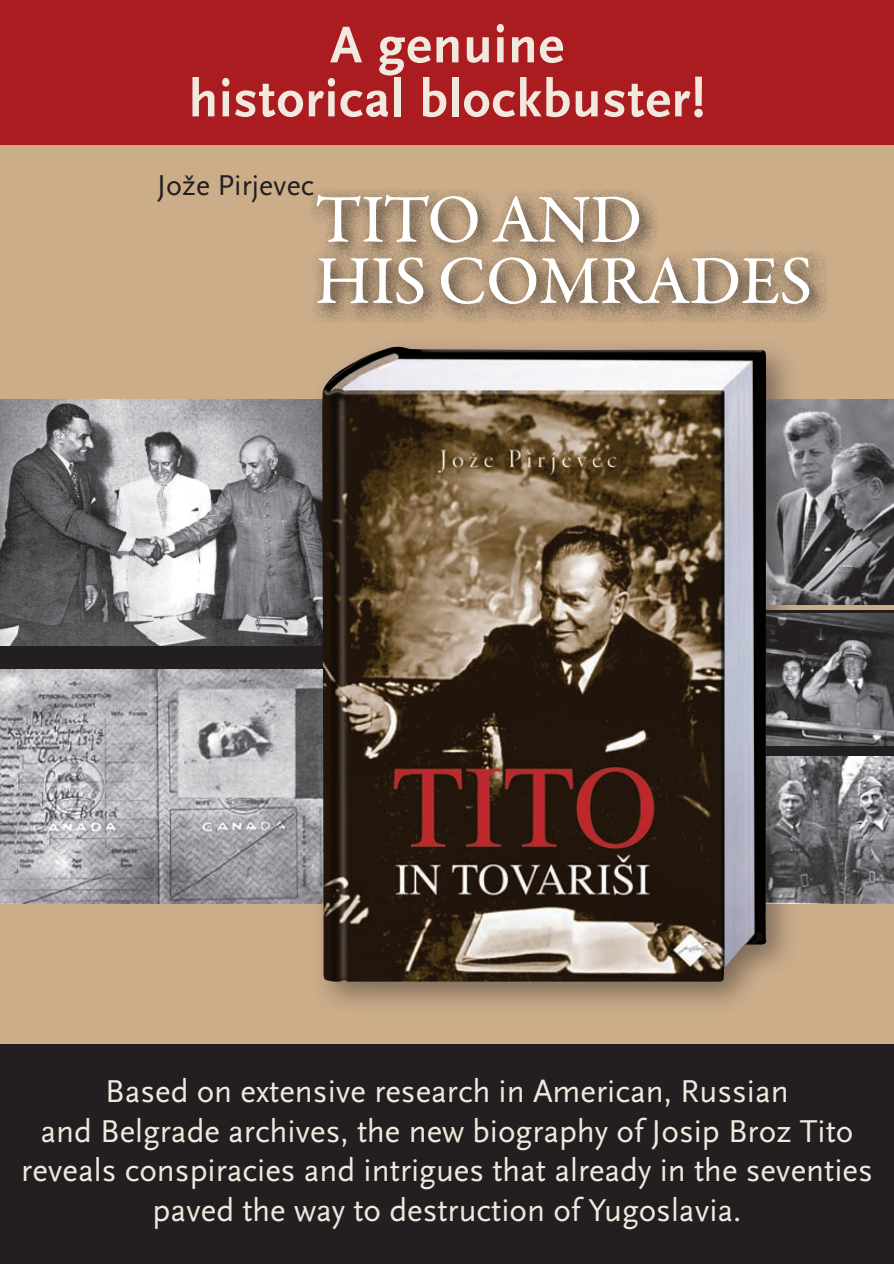
<style>
.page{position:relative;width:894px;height:1264px;background:#fff}
.page>*{position:absolute;margin:0;border:0;box-sizing:border-box;transform-origin:0 0}
.t1{font:500 69px/61.2px "Garamond Premr Pro";letter-spacing:-.01em;color:#fff}
.t2{font:700 54px/54px "Scala Sans Pro";letter-spacing:.02em;color:#f1e9de;text-align:center}
.t3{font:33px/39.6px "Scala Sans Pro";color:#f1e9de;text-align:center}
.t4{font:30px "Scala Sans Pro";color:#231f20}
</style>
<div class="page">
<div style="left:0;top:0;width:894px;height:1263px;background:#cbad8a"></div>
<div style="left:0;top:610px;width:893px;height:182px;background:#231f20"></div>
<img style="left:0;top:669px;width:309px;height:234px">
<div style="left:0;top:0;width:894px;height:144px;background:#aa1c20"></div>
<div style="left:0;top:1044px;width:894px;height:220px;background:#231f20"></div>
<svg style="left:311px;top:189px;width:517px;height:134px"></svg>
<img style="left:800px;top:756px;width:94px;height:147px">
<img style="left:0;top:399px;width:309px;height:246px">
<img style="left:800px;top:399px;width:94px;height:205px">
<img style="left:800px;top:613px;width:94px;height:132px">
<div style="left:309px;top:334px;width:491px;height:682px;background:#231f20;opacity:.46"></div>
<img style="left:322px;top:347px;width:445px;height:635px">
<h2 class="t2" style="left:189px;top:18px;width:518px">A genuine<br>historical blockbuster!</h2>
<p class="t4" style="left:157px;top:168px;width:158px">Jože Pirjevec</p>
<h1 class="t1" style="left:315px;top:191px;width:499px">TITO AND<br>HIS COMRADES</h1>
<p class="t3" style="left:21px;top:1071px;width:853px">Based on extensive research in American, Russian<br>and Belgrade archives, the new biography of Josip Broz Tito reveals conspiracies and intrigues that already in the seventies paved the way to destruction of Yugoslavia.</p>
</div>
